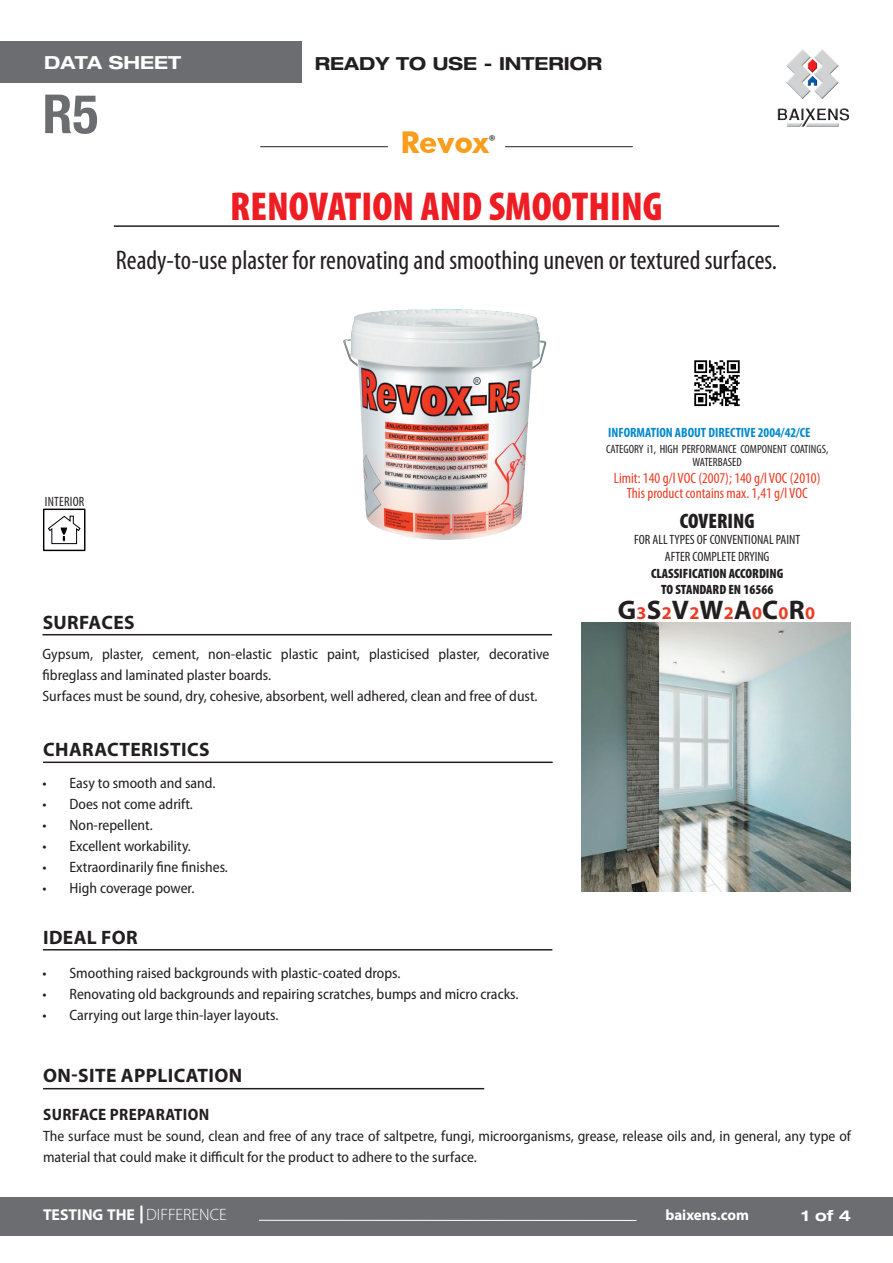
<style>
.page{position:relative;width:893px;height:1263px;background:#fff}
.page>*{position:absolute;margin:0;border:0;box-sizing:border-box;transform-origin:0 0}
.t1{font:700 condensed 54px "Helvetica Neue LT Com";color:#6c6d70}
.t2{font:900 condensed 40.5px "Myriad Pro";color:#ee1d23}
.t3{font:700 30px "Futura BT";letter-spacing:-.01em;color:#f89e1c}
.t4{font:condensed 27px "Myriad Pro";color:#231f20}
.t5{font:700 27px "Myriad Pro";color:#231f20}
.t6{font:900 condensed 21px "Myriad Pro";color:#231f20}
.t7{font:700 19.5px "Myriad Pro";letter-spacing:.02em;color:#231f20}
.t8{font:700 expanded 18px "Helvetica Neue";color:#231f20}
.t9{font:700 expanded 18px "Helvetica Neue";color:#fff}
.t10{font:700 semi-condensed 16.5px "Myriad Pro";letter-spacing:.02em;color:#231f20}
.t11{font:700 15.75px "Myriad Pro";color:#fff}
.t12{font:semi-condensed 15px/21px "Myriad Pro";color:#231f20}
.t13{font:semi-condensed 15px "Myriad Pro";color:#1f1e20}
.t14{font:condensed 15px/15px "Myriad Pro";color:#eb3d26;text-align:center}
.t15{font:700 15px "Myriad Pro";color:#fff}
.t16{font:700 expanded 15px "Helvetica Neue";color:#fff}
.t17{font:condensed 13.5px/16.5px "Myriad Pro";color:#231f20;text-align:center}
.t18{font:900 condensed 13.5px/16.5px "Myriad Pro";color:#231f20;text-align:center}
.t19{font:700 condensed 13.5px "Myriad Pro";color:#0088ce}
.t20{font:condensed 13.5px "Myriad Pro";letter-spacing:.02em;color:#231f20}
.t21{font:condensed 12px/13.5px "Myriad Pro";color:#231f20;text-align:center}
.s1{font-family:"Minion Pro";font-weight:400;font-size:21px;color:#231f20}
.s2{font-size:18px;color:#eb3d26}
.s3{font-weight:300;font-size:16.5px}
</style>
<div class="page">
<div style="left:0;top:42px;width:301px;height:41px;background:#6c6d70"></div>
<hr style="left:114px;top:225px;width:665px;height:2px;background:#231f20">
<img style="left:777px;top:49px;width:72px;height:78px">
<hr style="left:260px;top:146px;width:128px;height:1px;background:#231f20">
<hr style="left:505px;top:146px;width:128px;height:1px;background:#231f20">
<hr style="left:43px;top:634px;width:509px;height:1px;background:#231f20">
<hr style="left:43px;top:761px;width:510px;height:2px;background:#231f20">
<hr style="left:43px;top:1088px;width:441px;height:1px;background:#231f20">
<div style="left:0;top:1196px;width:893px;height:39px;background:#6c6d70"></div>
<hr style="left:140px;top:1205px;width:3px;height:18px;background:#fff">
<hr style="left:259px;top:1220px;width:378px;height:1px;background:#fff">
<div style="left:43px;top:509px;width:42px;height:42px;border:1px solid #000008"></div>
<svg style="left:48px;top:515px;width:33px;height:29px"></svg>
<hr style="left:43px;top:949px;width:509px;height:1px;background:#231f20">
<img style="left:582px;top:623px;width:269px;height:268px">
<img style="left:344px;top:309px;width:203px;height:230px">
<img style="left:694px;top:360px;width:46px;height:47px">
<p class="t9" style="left:44px;top:51px;width:138px">DATA SHEET</p>
<p class="t8" style="left:315px;top:53px;width:289px">READY TO USE - INTERIOR</p>
<h1 class="t1" style="left:43px;top:82px;width:57px">R5</h1>
<h3 class="t3" style="left:401px;top:124px;width:96px">Revox<span class="s1">®</span></h3>
<h2 class="t2" style="left:230px;top:184px;width:434px">RENOVATION AND SMOOTHING</h2>
<h3 class="t4" style="left:116px;top:243px;width:663px">Ready-to-use plaster for renovating and smoothing uneven or textured surfaces.</h3>
<p class="t20" style="left:45px;top:493px;width:41px">INTERIOR</p>
<p class="t19" style="left:608px;top:424px;width:204px">INFORMATION ABOUT DIRECTIVE 2004/42/CE</p>
<p class="t14" style="left:614px;top:470px;width:208px">Limit: 140 g/l VOC (2007); 140 g/l VOC (2010)<br>This product contains max. 1,41 g/l VOC</p>
<p class="t21" style="left:606px;top:442px;width:224px">CATEGORY i1, HIGH PERFORMANCE COMPONENT COATINGS,<br>WATERBASED</p>
<h3 class="t6" style="left:680px;top:509px;width:76px">COVERING</h3>
<p class="t17" style="left:634px;top:531px;width:167px">FOR ALL TYPES OF CONVENTIONAL PAINT<br>AFTER COMPLETE DRYING</p>
<p class="t18" style="left:651px;top:565px;width:134px">CLASSIFICATION ACCORDING<br>TO STANDARD EN 16566</p>
<h3 class="t7" style="left:43px;top:610px;width:93px">SURFACES</h3>
<p class="t12" style="left:43px;top:643px;width:508px">Gypsum, plaster, cement, non-elastic plastic paint, plasticised plaster, decorative fibreglass and laminated plaster boards.<br>Surfaces must be sound, dry, cohesive, absorbent, well adhered, clean and free of dust.</p>
<h3 class="t7" style="left:43px;top:737px;width:168px">CHARACTERISTICS</h3>
<p class="t13" style="left:43px;top:775px;width:174px">• Easy to smooth and sand.</p>
<p class="t13" style="left:43px;top:796px;width:152px">• Does not come adrift.</p>
<p class="t13" style="left:43px;top:817px;width:112px">• Non-repellent.</p>
<p class="t13" style="left:43px;top:838px;width:150px">• Excellent workability.</p>
<p class="t13" style="left:43px;top:859px;width:187px">• Extraordinarily fine finishes.</p>
<p class="t13" style="left:43px;top:880px;width:153px">• High coverage power.</p>
<h3 class="t7" style="left:43px;top:925px;width:96px">IDEAL FOR</h3>
<p class="t13" style="left:43px;top:964px;width:359px">• Smoothing raised backgrounds with plastic-coated drops.</p>
<p class="t13" style="left:43px;top:985px;width:478px">• Renovating old backgrounds and repairing scratches, bumps and micro cracks.</p>
<p class="t13" style="left:43px;top:1006px;width:237px">• Carrying out large thin-layer layouts.</p>
<h3 class="t7" style="left:43px;top:1062px;width:201px">ON-SITE APPLICATION</h3>
<h3 class="t5" style="left:618px;top:593px;width:199px">G<span class="s2">3</span>S<span class="s2">2</span>V<span class="s2">2</span>W<span class="s2">2</span>A<span class="s2">0</span>C<span class="s2">0</span>R<span class="s2">0</span></h3>
<p class="t10" style="left:43px;top:1105px;width:168px">SURFACE PREPARATION</p>
<p class="t12" style="left:43px;top:1125px;width:809px">The surface must be sound, clean and free of any trace of saltpetre, fungi, microorganisms, grease, release oils and, in general, any type of material that could make it difficult for the product to adhere to the surface.</p>
<p class="t11" style="left:43px;top:1204px;width:185px">TESTING THE <span class="s3">DIFFERENCE</span></p>
<p class="t15" style="left:665px;top:1205px;width:85px">baixens.com</p>
<p class="t16" style="left:801px;top:1206px;width:51px">1 of 4</p>
</div>
